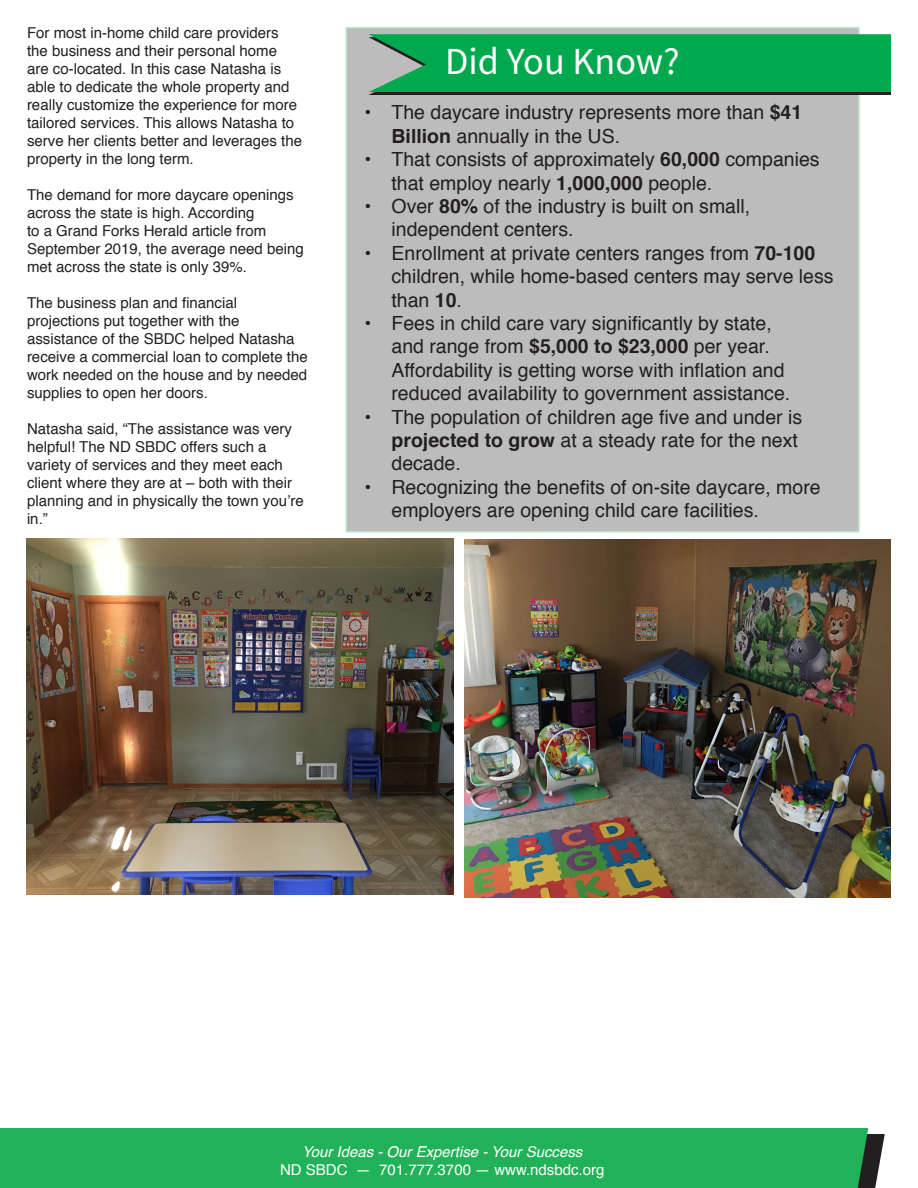
<style>
.page{position:relative;width:918px;height:1188px;background:#fff}
.page>*{position:absolute;margin:0;border:0;box-sizing:border-box;transform-origin:0 0}
.t1{font:38.25px "Source Sans Pro";color:#fff}
.t2{font:19.5px/23.4px "Helvetica";color:#231f20}
.t3{font:15px/18px "Helvetica";color:#231f20}
.t4{font:italic 15px "Helvetica";color:#fff}
.t5{font:15px "Helvetica";color:#fff}
.s1{font-weight:700}
</style>
<div class="page">
<div style="left:0;top:1128px;width:868px;height:60px;background:#21b259"></div>
<img style="left:464px;top:539px;width:427px;height:358px">
<img style="left:27px;top:539px;width:427px;height:356px">
<div style="left:346px;top:28px;width:513px;height:504px;background:#bdbcbc"></div>
<svg style="left:369px;top:34px;width:522px;height:61px;background:#0ba250"></svg>
<p class="t3" style="left:27px;top:24px;width:277px">For most in-home child care providers the business and their personal home are co-located. In this case Natasha is able to dedicate the whole property and really customize the experience for more tailored services. This allows Natasha to serve her clients better and leverages the property in the long term.</p>
<p class="t3" style="left:27px;top:186px;width:278px">The demand for more daycare openings across the state is high. According<br>to a Grand Forks Herald article from September 2019, the average need being met across the state is only 39%.</p>
<p class="t3" style="left:27px;top:294px;width:282px">The business plan and financial projections put together with the assistance of the SBDC helped Natasha receive a commercial loan to complete the work needed on the house and by needed supplies to open her doors.</p>
<p class="t3" style="left:27px;top:420px;width:278px">Natasha said, “The assistance was very helpful! The ND SBDC offers such a variety of services and they meet each client where they are at – both with their planning and in physically the town you’re in.”</p>
<p class="t1" style="left:445px;top:38px;width:236px">Did You Know?</p>
<p class="t2" style="left:392px;top:101px;width:412px;text-indent:-27px">• The daycare industry represents more than <span class="s1">$41<br>Billion</span> annually in the US.</p>
<p class="t2" style="left:392px;top:148px;width:430px;text-indent:-27px">• That consists of approximately <span class="s1">60,000</span> companies that employ nearly <span class="s1">1,000,000</span> people.</p>
<p class="t2" style="left:392px;top:195px;width:360px;text-indent:-27px">• Over <span class="s1">80%</span> of the industry is built on small, independent centers.</p>
<p class="t2" style="left:392px;top:242px;width:444px;text-indent:-27px">• Enrollment at private centers ranges from <span class="s1">70-100 </span>children, while home-based centers may serve less than <span class="s1">10</span>.</p>
<p class="t2" style="left:392px;top:312px;width:400px;text-indent:-27px">• Fees in child care vary significantly by state, and range from <span class="s1">$5,000 to $23,000</span> per year.<br>Affordability is getting worse with inflation and reduced availability to government assistance.</p>
<p class="t2" style="left:392px;top:406px;width:412px;text-indent:-27px">• The population of children age five and under is <span class="s1">projected to grow</span> at a steady rate for the next decade.</p>
<p class="t2" style="left:392px;top:476px;width:431px;text-indent:-27px">• Recognizing the benefits of on-site daycare, more employers are opening child care facilities.</p>
<p class="t4" style="left:302px;top:1140px;width:282px">Your Ideas - Our Expertise - Your Success</p>
<p class="t5" style="left:280px;top:1158px;width:326px">ND SBDC — 701.777.3700 — www.ndsbdc.org</p>
</div>
